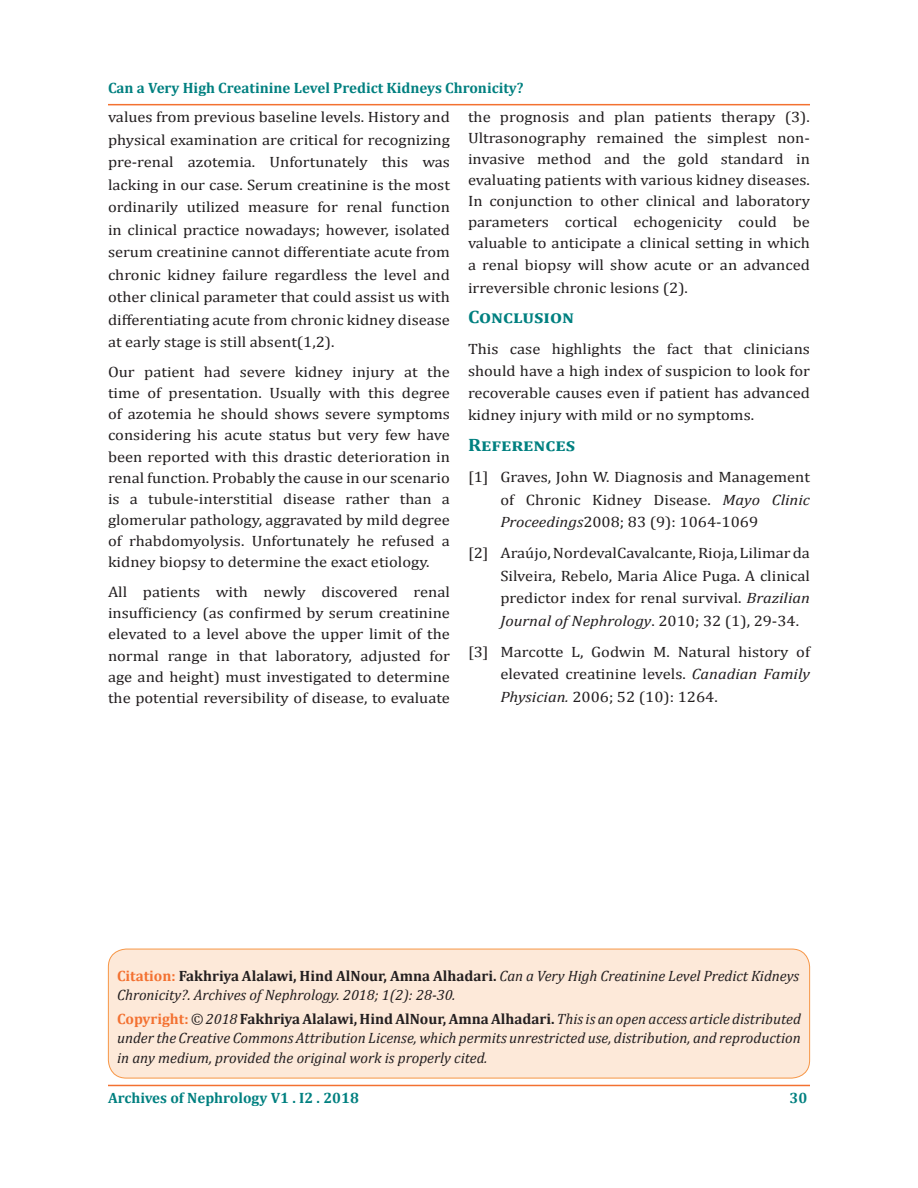
<style>
.page{position:relative;width:918px;height:1188px;background:#fff}
.page>*{position:absolute;margin:0;border:0;box-sizing:border-box;transform-origin:0 0}
.Heading_4{font:700 18px "Cambria";color:#008080;scale:1.1 1}
.Normal__Web{font:15px/21.1px "Cambria";color:#231f20;text-align:justify;scale:1.1 1}
.t1{font:italic 15px/19.5px "Cambria";color:#231f20}
.List_Paragraph{font:15px/22.5px "Cambria";color:#231f20;text-align:justify;scale:1.1 1}
.Heading_4-2{font:15px/22.5px "Cambria";color:#231f20;text-align:justify;scale:1.1 1}
.t2{font:700 15px "Cambria";color:#008080}
.s1{font-style:italic}
.s2{font-weight:700;font-style:normal;color:#f37131}
.s3{font-weight:700;font-style:normal}
</style>
<div class="page">
<hr style="left:108px;top:1085px;width:702px;height:1px;background:#f37131">
<hr style="left:108px;top:104px;width:702px;height:1px;background:#f37131">
<div style="left:108px;top:949px;width:702px;height:129px;background:#fde9d9;border-radius:18px"></div>
<div style="left:108px;top:949px;width:702px;height:129px;border:1px solid #f79646;border-radius:18px"></div>
<p class="t2" style="left:108px;top:77px;width:417px">Can a Very High Creatinine Level Predict Kidneys Chronicity?</p>
<p class="Normal__Web" style="left:108px;top:106px;width:312px;line-height:22.5px">values from previous baseline levels. History and physical examination are critical for recognizing pre-renal azotemia. Unfortunately this was lacking in our case. Serum creatinine is the most ordinarily utilized measure for renal function in clinical practice nowadays; however, isolated serum creatinine cannot differentiate acute from chronic kidney failure regardless the level and other clinical parameter that could assist us with differentiating acute from chronic kidney disease at early stage is still absent(1,2).</p>
<p class="Normal__Web" style="left:108px;top:361px;width:312px">Our patient had severe kidney injury at the time of presentation. Usually with this degree of azotemia he should shows severe symptoms considering his acute status but very few have been reported with this drastic deterioration in renal function. Probably the cause in our scenario is a tubule-interstitial disease rather than a glomerular pathology, aggravated by mild degree of rhabdomyolysis. Unfortunately he refused a kidney biopsy to determine the exact etiology.</p>
<p class="Normal__Web" style="left:108px;top:581px;width:312px">All patients with newly discovered renal insufficiency (as confirmed by serum creatinine elevated to a level above the upper limit of the normal range in that laboratory, adjusted for age and height) must investigated to determine the potential reversibility of disease, to evaluate</p>
<p class="Normal__Web" style="left:468px;top:106px;width:312px">the prognosis and plan patients therapy (3).<br>Ultrasonography remained the simplest non&shy;invasive method and the gold standard in evaluating patients with various kidney diseases.<br>In conjunction to other clinical and laboratory parameters cortical echogenicity could be valuable to anticipate a clinical setting in which a renal biopsy will show acute or an advanced irreversible chronic lesions (2).</p>
<p class="Heading_4" style="left:468px;top:304px;width:98px">Conclusion</p>
<p class="Normal__Web" style="left:468px;top:338px;width:312px;line-height:22px">This case highlights the fact that clinicians should have a high index of suspicion to look for recoverable causes even if patient has advanced kidney injury with mild or no symptoms.</p>
<p class="Heading_4" style="left:468px;top:432px;width:99px">References</p>
<p class="Heading_4-2" style="left:500px;top:466px;width:283px;text-indent:-32px">[1] Graves, John W. Diagnosis and Management of Chronic Kidney Disease. <span class="s1">Mayo Clinic Proceedings</span>2008; 83 (9): 1064-1069</p>
<p class="List_Paragraph" style="left:500px;top:542px;width:283px;text-indent:-32px">[2] Araújo, NordevalCavalcante, Rioja, Lilimar da Silveira, Rebelo, Maria Alice Puga. A clinical predictor index for renal survival. <span class="s1">Brazilian Journal of Nephrology</span>. 2010; 32 (1), 29-34.</p>
<p class="List_Paragraph" style="left:500px;top:640px;width:283px;text-indent:-32px">[3] Marcotte L, Godwin M. Natural history of elevated creatinine levels. <span class="s1">Canadian Family Physician.</span> 2006; 52 (10): 1264.</p>
<p class="t1" style="left:117px;top:965px;width:684px"><span class="s2">Citation:</span> <span class="s3">Fakhriya Alalawi, Hind AlNour, Amna Alhadari.</span> Can a Very High Creatinine Level Predict Kidneys<br>Chronicity?. Archives of Nephrology. 2018; 1(2): 28-30.</p>
<p class="t1" style="left:117px;top:1008px;width:685px;text-align:justify"><span class="s2">Copyright:</span> © 2018 <span class="s3">Fakhriya Alalawi, Hind AlNour, Amna Alhadari.</span> This is an open access article distributed under the Creative Commons Attribution License, which permits unrestricted use, distribution, and reproduction in any medium, provided the original work is properly cited.</p>
<p class="t2" style="left:108px;top:1087px;width:252px">Archives of Nephrology V1 . I2 . 2018</p>
<p class="t2" style="left:790px;top:1087px;width:19px">30</p>
</div>
